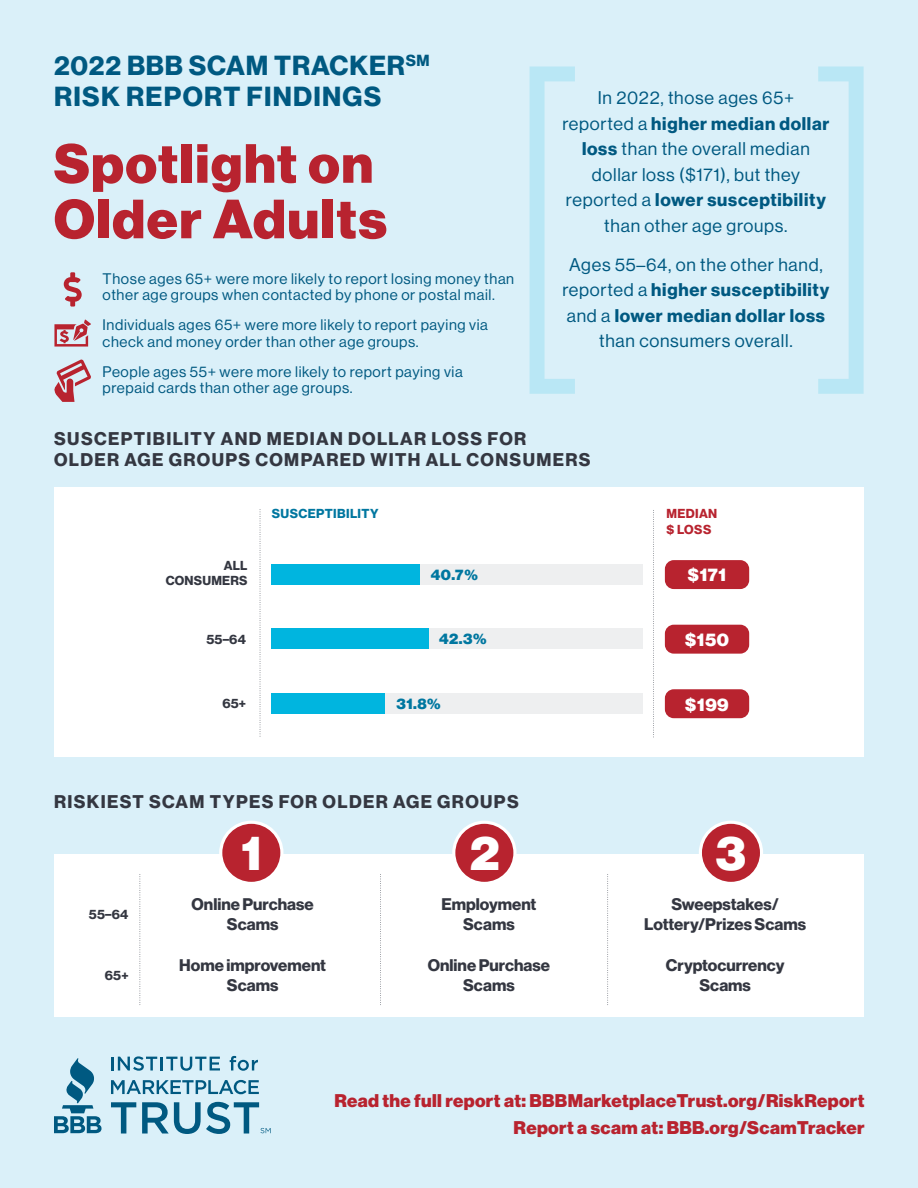
<style>
.page{position:relative;width:918px;height:1188px;background:#daf0f9}
.page>*{position:absolute;margin:0;border:0;box-sizing:border-box;transform-origin:0 0}
.t1{font:54px/55.5px "N Haas Grotesk DS Pro 95 Blk";letter-spacing:.03em;color:#b8232f}
.t2{font:48px "N Haas Grotesk DS Pro 95 Blk";color:#fff}
.t3{font:27px/31.5px "N Haas Grotesk DS Pro 75 Bd";letter-spacing:.04em;color:#005981}
.t4{font:18px/25.5px "N Haas Grotesk DS Pro 55 Rg";letter-spacing:.04em;color:#005981;text-align:center}
.t5{font:18px/25.5px "N Haas Grotesk DS Pro 75 Bd";letter-spacing:.04em;color:#005981}
.t6{font:18px/21px "N Haas Grotesk DS Pro 75 Bd";letter-spacing:.075em;color:#343741}
.t7{font:18px/27px "N Haas Grotesk DS Pro 95 Blk";letter-spacing:.02em;color:#b8232f;text-align:right}
.t8{font:18px "N Haas Grotesk DS Pro 95 Blk";letter-spacing:.03em;color:#fff}
.t9{font:16.5px/19.8px "N Haas Grotesk DS Pro 75 Bd";color:#343741;text-align:center}
.t10{font:15px/16.5px "N Haas Grotesk DS Pro 55 Rg";letter-spacing:.04em;color:#005981}
.t11{font:15px "N Haas Grotesk DS Pro 95 Blk";color:#0077a0}
.t12{font:12.75px/15px "N Haas Grotesk DS Pro 75 Bd";letter-spacing:.015em;color:#343741;text-align:right}
.t13{font:12.75px "N Haas Grotesk DS Pro 75 Bd";letter-spacing:.03em;color:#0077a0}
.t14{font:12.75px/15.3px "N Haas Grotesk DS Pro 75 Bd";letter-spacing:.03em;color:#b8232f}
.s1{font-family:"N Haas Grotesk DS Pro 55 Rg"}
.s2{font-family:"N Haas Grotesk DS Pro 75 Bd"}
</style>
<div class="page">
<svg style="left:530px;top:66px;width:45px;height:328px"></svg>
<svg style="left:818px;top:66px;width:46px;height:328px"></svg>
<div style="left:54px;top:854px;width:810px;height:163px;background:#fff"></div>
<div style="left:221px;top:822px;width:61px;height:61px;background:#b8232f;border-radius:50%"></div>
<div style="left:219px;top:821px;width:64px;height:64px;border:3px solid #fff;border-radius:50%"></div>
<div style="left:454px;top:822px;width:61px;height:61px;background:#b8232f;border-radius:50%"></div>
<div style="left:452px;top:821px;width:65px;height:64px;border:3px solid #fff;border-radius:50%"></div>
<div style="left:700px;top:822px;width:62px;height:61px;background:#b8232f;border-radius:50%"></div>
<div style="left:699px;top:821px;width:64px;height:64px;border:3px solid #fff;border-radius:50%"></div>
<div style="left:54px;top:488px;width:810px;height:269px;background:#fff"></div>
<svg style="left:260px;top:511px;width:1px;height:226px"></svg>
<svg style="left:653px;top:510px;width:1px;height:228px"></svg>
<div style="left:420px;top:564px;width:223px;height:20px;background:#eeeff0"></div>
<div style="left:271px;top:564px;width:149px;height:20px;background:#00b5df"></div>
<div style="left:665px;top:560px;width:84px;height:29px;background:#b8232f;border-radius:9px"></div>
<div style="left:425px;top:628px;width:218px;height:21px;background:#eeeff0"></div>
<div style="left:271px;top:628px;width:157px;height:21px;background:#00b5df"></div>
<div style="left:665px;top:625px;width:84px;height:29px;background:#b8232f;border-radius:9px"></div>
<div style="left:385px;top:693px;width:258px;height:20px;background:#eeeff0"></div>
<div style="left:271px;top:693px;width:114px;height:20px;background:#00b5df"></div>
<div style="left:665px;top:689px;width:84px;height:29px;background:#b8232f;border-radius:9px"></div>
<svg style="left:140px;top:874px;width:1px;height:131px"></svg>
<svg style="left:380px;top:874px;width:1px;height:131px"></svg>
<svg style="left:607px;top:874px;width:1px;height:131px"></svg>
<svg style="left:64px;top:272px;width:18px;height:35px"></svg>
<svg style="left:54px;top:360px;width:37px;height:42px"></svg>
<svg style="left:54px;top:319px;width:37px;height:28px"></svg>
<svg style="left:54px;top:1058px;width:48px;height:75px"></svg>
<svg style="left:111px;top:1102px;width:25px;height:32px"></svg>
<svg style="left:142px;top:1102px;width:129px;height:32px"></svg>
<hr style="left:111px;top:1057px;width:3px;height:14px;background:#005981">
<svg style="left:118px;top:1056px;width:102px;height:15px"></svg>
<svg style="left:230px;top:1056px;width:28px;height:15px"></svg>
<svg style="left:111px;top:1080px;width:148px;height:14px"></svg>
<h3 class="t3" style="left:54px;top:50px;width:377px">2022 BBB SCAM TRACKER<sup>SM<br></sup>RISK REPORT FINDINGS</h3>
<h1 class="t1" style="left:54px;top:137px;width:334px">Spotlight on<br>Older Adults</h1>
<p class="t10" style="left:103px;top:271px;width:413px">Those ages 65+ were more likely to report losing money than other age groups when contacted by phone or postal mail.</p>
<p class="t10" style="left:103px;top:317px;width:387px">Individuals ages 65+ were more likely to report paying via check and money order than other age groups.</p>
<p class="t10" style="left:103px;top:364px;width:362px">People ages 55+ were more likely to report paying via prepaid cards than other age groups.</p>
<p class="t4" style="left:598px;top:85px;width:198px">In 2022, those ages 65+</p>
<p class="t5" style="left:562px;top:111px;width:269px"><span class="s1">reported a</span> higher median dollar</p>
<p class="t4" style="left:582px;top:136px;width:229px"><span class="s2">loss</span> than the overall median dollar loss ($171), but they</p>
<p class="t5" style="left:566px;top:187px;width:261px"><span class="s1">reported a</span> lower susceptibility</p>
<p class="t4" style="left:569px;top:206px;width:255px;line-height:39px">than other age groups.<br>Ages 55–64, on the other hand,</p>
<p class="t5" style="left:562px;top:277px;width:269px"><span class="s1">reported a</span> higher susceptibility <span class="s1">and a</span> lower median dollar loss</p>
<p class="t4" style="left:599px;top:328px;width:195px">than consumers overall.</p>
<p class="t6" style="left:54px;top:428px;width:538px">SUSCEPTIBILITY AND MEDIAN DOLLAR LOSS FOR<br>OLDER AGE GROUPS COMPARED WITH ALL CONSUMERS</p>
<p class="t12" style="left:166px;top:558px;width:83px">ALL<br>CONSUMERS</p>
<p class="t12" style="left:206px;top:632px;width:41px">55–64</p>
<p class="t12" style="left:222px;top:697px;width:25px">65+</p>
<p class="t13" style="left:272px;top:507px;width:108px">SUSCEPTIBILITY</p>
<p class="t11" style="left:431px;top:566px;width:49px">40.7%</p>
<p class="t11" style="left:439px;top:630px;width:49px">42.3%</p>
<p class="t11" style="left:396px;top:695px;width:46px">31.8%</p>
<p class="t6" style="left:54px;top:792px;width:466px">RISKIEST SCAM TYPES FOR OLDER AGE GROUPS</p>
<p class="t14" style="left:666px;top:507px;width:52px">MEDIAN $ LOSS</p>
<p class="t8" style="left:688px;top:565px;width:40px">$171</p>
<p class="t8" style="left:685px;top:629px;width:45px">$150</p>
<p class="t8" style="left:685px;top:694px;width:45px">$199</p>
<h2 class="t2" style="left:241px;top:825px;width:22px">1</h2>
<h2 class="t2" style="left:470px;top:825px;width:31px">2</h2>
<h2 class="t2" style="left:716px;top:825px;width:32px">3</h2>
<p class="t12" style="left:89px;top:907px;width:41px">55–64</p>
<p class="t9" style="left:192px;top:895px;width:124px">Online Purchase<br>Scams</p>
<p class="t9" style="left:441px;top:895px;width:97px">Employment<br>Scams</p>
<p class="t9" style="left:644px;top:895px;width:163px">Sweepstakes/<br>Lottery/Prizes Scams</p>
<p class="t12" style="left:105px;top:968px;width:25px">65+</p>
<p class="t9" style="left:179px;top:956px;width:148px">Home improvement<br>Scams</p>
<p class="t9" style="left:428px;top:956px;width:124px">Online Purchase<br>Scams</p>
<p class="t9" style="left:666px;top:956px;width:120px">Cryptocurrency<br>Scams</p>
<p class="t7" style="left:334px;top:1087px;width:532px">Read the full report at: BBBMarketplaceTrust.org/RiskReport<br>Report a scam at: BBB.org/ScamTracker</p>
</div>
